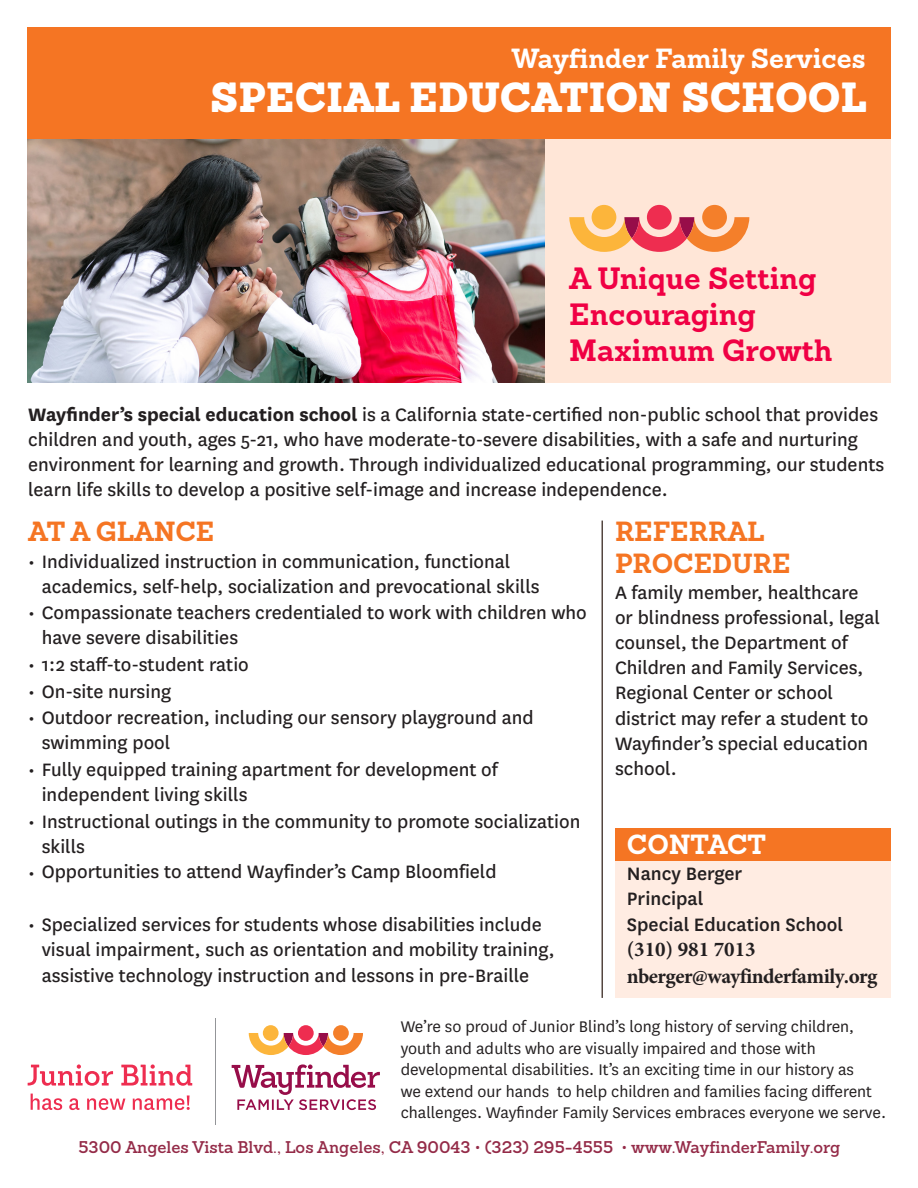
<style>
.page{position:relative;width:918px;height:1188px;background:#fff}
.page>*{position:absolute;margin:0;border:0;box-sizing:border-box;transform-origin:0 0}
.t1{font:900 41.1px "Sanchez";color:#fff}
.t2{font:700 30px/36px "Sanchez";color:#f00044}
.t3{font:700 27px "Sanchez";color:#fff}
.t4{font:700 27px/32.4px "Sanchez";color:#f57523}
.t5{font:21px/25.2px "National";color:#231f20}
.t6{font:500 21px/25.8px "National";color:#231f20}
.WFS_Newsletter_Story{font:18px/21.6px "National";color:#231f20}
.t7{font:600 16.5px "Sanchez";color:#942b48}
.s1{font-weight:700}
.s2{font-family:"Minion Pro";font-weight:700}
</style>
<div class="page">
<div style="left:428px;top:27px;width:463px;height:356px;background:#ffe6d7"></div>
<img style="left:28px;top:138px;width:516px;height:245px">
<div style="left:28px;top:27px;width:863px;height:111px;background:#f57523"></div>
<hr style="left:602px;top:521px;width:1px;height:477px;background:#544640">
<div style="left:615px;top:833px;width:276px;height:164px;background:#ffece2"></div>
<div style="left:615px;top:828px;width:276px;height:32px;background:#f57523"></div>
<svg style="left:569px;top:205px;width:180px;height:47px"></svg>
<svg style="left:232px;top:1064px;width:148px;height:46px"></svg>
<svg style="left:249px;top:1025px;width:114px;height:30px"></svg>
<hr style="left:215px;top:1018px;width:1px;height:107px;background:#939598">
<svg style="left:28px;top:1064px;width:85px;height:22px"></svg>
<svg style="left:121px;top:1064px;width:71px;height:22px"></svg>
<svg style="left:31px;top:1094px;width:31px;height:16px"></svg>
<svg style="left:69px;top:1098px;width:10px;height:12px"></svg>
<svg style="left:87px;top:1098px;width:38px;height:12px"></svg>
<svg style="left:133px;top:1095px;width:57px;height:15px"></svg>
<p class="t3" style="left:512px;top:40px;width:355px">Wayfinder Family Services</p>
<p class="t1" style="left:210px;top:69px;width:658px">SPECIAL EDUCATION SCHOOL</p>
<p class="t2" style="left:569px;top:261px;width:249px">A Unique Setting<br>Encouraging</p>
<p class="t2" style="left:569px;top:333px;width:265px">Maximum Growth</p>
<p class="t5" style="left:28px;top:401px;width:858px"><span class="s1">Wayfinder’s special education school</span> is a California state-certified non-public school that provides children and youth, ages 5-21, who have moderate-to-severe disabilities, with a safe and nurturing environment for learning and growth. Through individualized educational programming, our students learn life skills to develop a positive self-image and increase independence.</p>
<p class="t4" style="left:28px;top:515px;width:188px">AT A GLANCE</p>
<p class="t5" style="left:42px;top:547px;width:499px;text-indent:-14px">• Individualized instruction in communication, functional academics, self-help, socialization and prevocational skills</p>
<p class="t5" style="left:42px;top:599px;width:547px;text-indent:-14px">• Compassionate teachers credentialed to work with children who have severe disabilities</p>
<p class="t5" style="left:28px;top:651px;width:222px">• 1:2 staff-to-student ratio</p>
<p class="t5" style="left:28px;top:677px;width:144px">• On-site nursing</p>
<p class="t5" style="left:42px;top:704px;width:493px;text-indent:-14px">• Outdoor recreation, including our sensory playground and swimming pool</p>
<p class="t5" style="left:42px;top:756px;width:458px;text-indent:-14px">• Fully equipped training apartment for development of independent living skills</p>
<p class="t5" style="left:28px;top:808px;width:554px">• Instructional outings in the community to promote socialization</p>
<p class="t5" style="left:28px;top:858px;width:470px">• Opportunities to attend Wayfinder’s Camp Bloomfield</p>
<p class="t5" style="left:42px;top:833px;width:45px">skills</p>
<p class="t5" style="left:42px;top:911px;width:514px;text-indent:-14px">• Specialized services for students whose disabilities include visual impairment, such as orientation and mobility training, assistive technology instruction and lessons in pre-Braille</p>
<p class="t4" style="left:615px;top:515px;width:177px">REFERRAL<br>PROCEDURE</p>
<p class="t5" style="left:615px;top:578px;width:266px">A family member, healthcare or blindness professional, legal counsel, the Department of<br>Children and Family Services,<br>Regional Center or school district may refer a student to<br>Wayfinder’s special education school.</p>
<p class="t3" style="left:627px;top:827px;width:141px">CONTACT</p>
<p class="t6" style="left:627px;top:859px;width:252px">Nancy Berger<br>Principal<br>Special Education School <span class="s2">(310) 981 7013 nberger@wayfinderfamily.org</span></p>
<p class="WFS_Newsletter_Story" style="left:401px;top:1015px;width:487px">We’re so proud of Junior Blind’s long history of serving children, youth and adults who are visually impaired and those with developmental disabilities. It’s an exciting time in our history as<br>we extend our hands to help children and families facing different challenges. Wayfinder Family Services embraces everyone we serve.</p>
<p class="t7" style="left:78px;top:1136px;width:763px">5300 Angeles Vista Blvd., Los Angeles, CA 90043 • (323) 295-4555 • www.WayfinderFamily.org</p>
</div>
